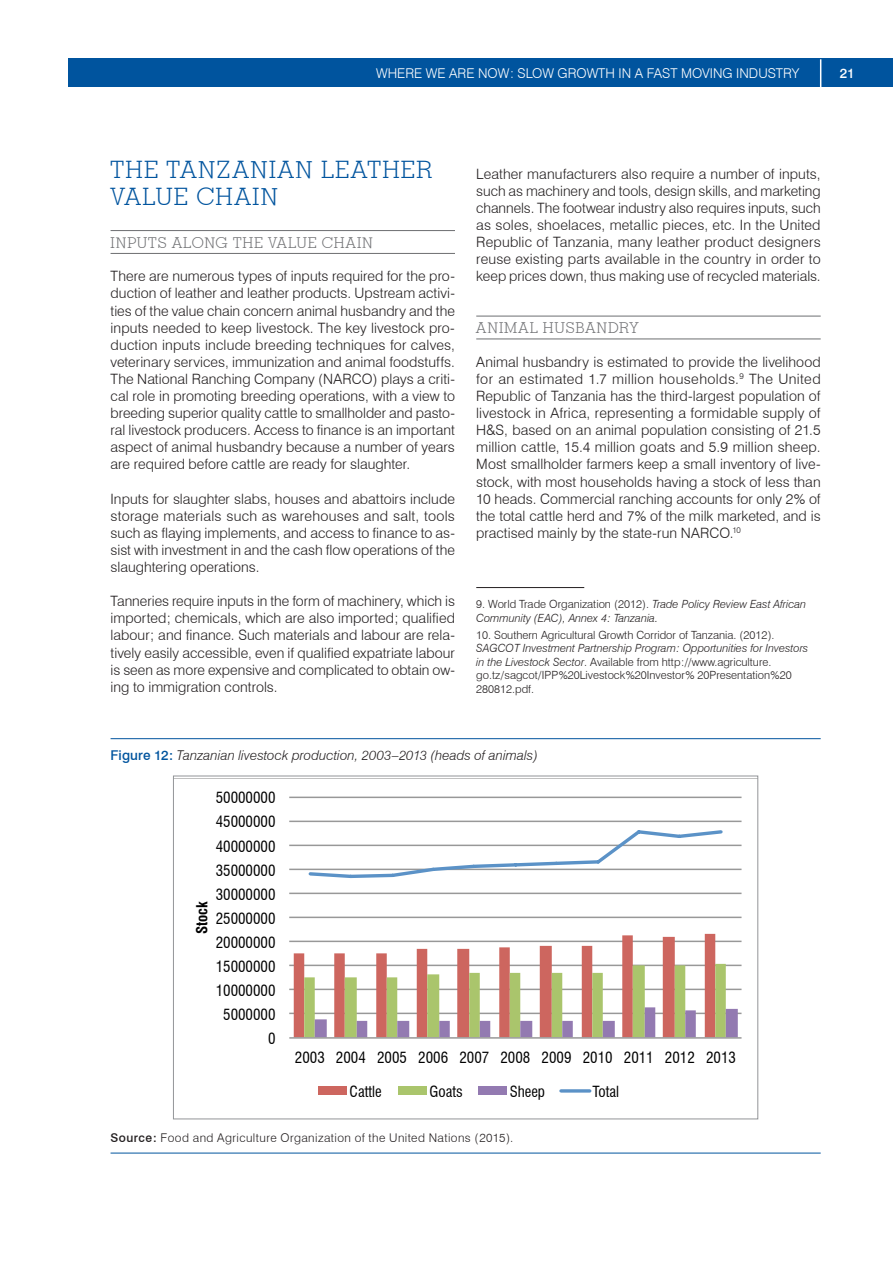
<style>
.page{position:relative;width:893px;height:1263px;background:#fff}
.page>*{position:absolute;margin:0;border:0;box-sizing:border-box;transform-origin:0 0}
.Title_1{font:300 24px/27px "Geometric Slab 703 BT";letter-spacing:.06em;color:#00549e}
.t1{font:condensed 15px "Swiss 721 BT";color:#000}
.Title_3{font:300 15px "Geometric Slab 703 BT";letter-spacing:.06em;color:#6d6e71}
.t2{font:700 condensed 15px "Swiss 721 BT";color:#000}
.Body_text{font:300 14.25px/17.1px "Swiss 721 BT";color:#231f20;text-align:justify}
.Figures__names{font:italic 300 13.5px "Swiss 721 BT";letter-spacing:.005em;color:#231f20}
.t3{font:300 13.5px "Swiss 721 BT";color:#fff}
.t4{font:500 13.5px "Swiss 721 BT";color:#fff}
.Source___Notes{font:300 12px "Swiss 721 BT";letter-spacing:.035em;color:#231f20}
.footnote_text{font:300 11.25px/13.5px "Swiss 721 BT";color:#231f20}
.footnote_text-2{font:italic 300 11.25px/13.5px "Swiss 721 BT";color:#231f20}
.s1{font-style:normal}
.s2{font-style:italic}
.s3{font-weight:500;font-style:normal;color:#00549e}
.s4{font-weight:500}
</style>
<div class="page">
<div style="left:68px;top:58px;width:825px;height:29px;background:#00549e"></div>
<svg style="left:820px;top:59px;width:1px;height:28px"></svg>
<hr style="left:111px;top:230px;width:344px;height:1px;background:#6d6e71">
<hr style="left:111px;top:253px;width:344px;height:1px;background:#6d6e71">
<hr style="left:476px;top:316px;width:345px;height:1px;background:#6d6e71">
<hr style="left:476px;top:339px;width:345px;height:1px;background:#6d6e71">
<hr style="left:476px;top:587px;width:108px;height:1px;background:#231f20">
<hr style="left:111px;top:738px;width:710px;height:1px;background:#00549e">
<hr style="left:111px;top:1153px;width:710px;height:1px;background:#00549e">
<svg style="left:289px;top:796px;width:453px;height:299px"></svg>
<p class="t3" style="left:376px;top:65px;width:425px">WHERE WE ARE NOW: SLOW GROWTH IN A FAST MOVING INDUSTRY</p>
<p class="t4" style="left:840px;top:65px;width:17px">21</p>
<p class="Title_1" style="left:111px;top:156px;width:323px">THE TANZANIAN LEATHER<br>VALUE CHAIN</p>
<p class="Title_3" style="left:111px;top:233px;width:264px">INPUTS ALONG THE VALUE CHAIN</p>
<p class="Body_text" style="left:111px;top:268px;width:346px">There are numerous types of inputs required for the pro&shy;duction of leather and leather products. Upstream activi&shy;ties of the value chain concern animal husbandry and the inputs needed to keep livestock. The key livestock pro&shy;duction inputs include breeding techniques for calves, veterinary services, immunization and animal foodstuffs.<br>The National Ranching Company (NARCO) plays a criti&shy;cal role in promoting breeding operations, with a view to breeding superior quality cattle to smallholder and pasto&shy;ral livestock producers. Access to finance is an important aspect of animal husbandry because a number of years are required before cattle are ready for slaughter.</p>
<p class="Body_text" style="left:111px;top:490px;width:346px">Inputs for slaughter slabs, houses and abattoirs include storage materials such as warehouses and salt, tools such as flaying implements, and access to finance to as&shy;sist with investment in and the cash flow operations of the slaughtering operations.</p>
<p class="Body_text" style="left:111px;top:592px;width:346px">Tanneries require inputs in the form of machinery, which is imported; chemicals, which are also imported; qualified labour; and finance. Such materials and labour are rela&shy;tively easily accessible, even if qualified expatriate labour is seen as more expensive and complicated to obtain ow&shy;ing to immigration controls.</p>
<p class="Body_text" style="left:476px;top:165px;width:346px">Leather manufacturers also require a number of inputs, such as machinery and tools, design skills, and marketing channels. The footwear industry also requires inputs, such as soles, shoelaces, metallic pieces, etc. In the United Republic of Tanzania, many leather product designers reuse existing parts available in the country in order to keep prices down, thus making use of recycled materials.</p>
<p class="Title_3" style="left:476px;top:319px;width:164px">ANIMAL HUSBANDRY</p>
<p class="Body_text" style="left:476px;top:353px;width:346px">Animal husbandry is estimated to provide the livelihood for an estimated 1.7 million households.<sup>9</sup> The United Republic of Tanzania has the third-largest population of livestock in Africa, representing a formidable supply of H&amp;S, based on an animal population consisting of 21.5 million cattle, 15.4 million goats and 5.9 million sheep.<br>Most smallholder farmers keep a small inventory of live&shy;stock, with most households having a stock of less than 10 heads. Commercial ranching accounts for only 2% of the total cattle herd and 7% of the milk marketed, and is practised mainly by the state-run NARCO.<sup>10</sup></p>
<p class="footnote_text-2" style="left:476px;top:597px;width:331px"><span class="s1">9. World Trade Organization (2012).</span> Trade Policy Review East African<br>Community (EAC), Annex 4: Tanzania.</p>
<p class="footnote_text" style="left:476px;top:628px;width:334px">10. Southern Agricultural Growth Corridor of Tanzania. (2012).<br><span class="s2">SAGCOT Investment Partnership Program: Opportunities for Investors in the Livestock Sector</span>. Available from http://www.agriculture. go.tz/sagcot/IPP%20Livestock%20Investor% 20Presentation%20<br>280812.pdf.</p>
<p class="Figures__names" style="left:111px;top:747px;width:429px"><span class="s3">Figure 12:</span> Tanzanian livestock production, 2003–2013 (heads of animals)</p>
<p class="t1" style="left:216px;top:789px;width:61px">50000000</p>
<p class="t1" style="left:216px;top:813px;width:61px">45000000</p>
<p class="t1" style="left:216px;top:837px;width:61px">40000000</p>
<p class="t2" style="left:193px;top:934px;width:34px;rotate:-90deg">Stock</p>
<p class="t1" style="left:216px;top:861px;width:61px">35000000</p>
<p class="t1" style="left:216px;top:885px;width:61px">30000000</p>
<p class="t1" style="left:216px;top:909px;width:61px">25000000</p>
<p class="t1" style="left:216px;top:933px;width:61px">20000000</p>
<p class="t1" style="left:216px;top:957px;width:61px">15000000</p>
<p class="t1" style="left:216px;top:981px;width:61px">10000000</p>
<p class="t1" style="left:223px;top:1005px;width:54px">5000000</p>
<p class="t1" style="left:268px;top:1029px;width:9px">0</p>
<p class="t1" style="left:295px;top:1048px;width:443px">2003 2004 2005 2006 2007 2008 2009 2010 2011 2012 2013</p>
<p class="t1" style="left:350px;top:1082px;width:34px">Cattle</p>
<p class="t1" style="left:430px;top:1082px;width:35px">Goats</p>
<p class="t1" style="left:510px;top:1082px;width:37px">Sheep</p>
<p class="t1" style="left:593px;top:1082px;width:28px">Total</p>
<p class="Source___Notes" style="left:111px;top:1131px;width:404px"><span class="s4">Source:</span> Food and Agriculture Organization of the United Nations (2015).</p>
</div>
